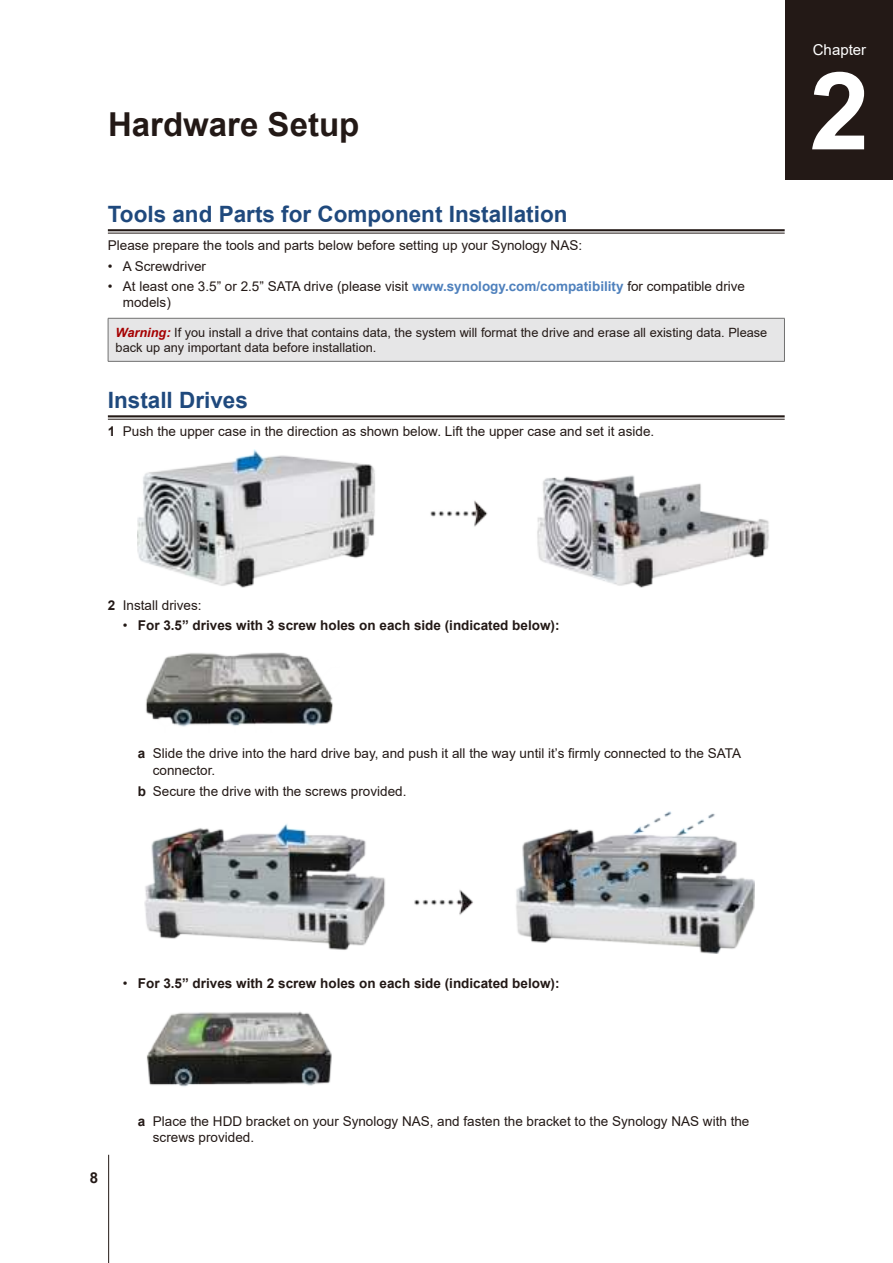
<style>
.page{position:relative;width:893px;height:1263px;background:#fff}
.page>*{position:absolute;margin:0;border:0;box-sizing:border-box;transform-origin:0 0}
.t1{font:700 108px "Arial";color:#fff}
.t2{font:700 33px "Arial";color:#231916}
.t3{font:700 22.5px "Arial";color:#1f497d}
.t4{font:15px "Arial";color:#fff}
.t5{font:700 15px "Arial";color:#231916}
.t6{font:13.5px/16.5px "Arial";color:#231916}
.t7{font:700 13.5px "Arial";color:#231916}
.t8{font:12.75px/15.3px "Arial";color:#231916}
.s1{font-weight:700;color:#4f81bd}
.s2{font-weight:700;font-style:italic;color:#a50001}
.s3{font-weight:700}
.s4{font-weight:400}
</style>
<div class="page">
<hr style="left:108px;top:229px;width:677px;height:2px;background:#231916">
<hr style="left:108px;top:233px;width:677px;height:1px;background:#231916">
<hr style="left:108px;top:415px;width:677px;height:2px;background:#231916">
<hr style="left:108px;top:419px;width:677px;height:1px;background:#231916">
<div style="left:108px;top:318px;width:676px;height:43px;background:#e6e6e7"></div>
<hr style="left:108px;top:318px;width:677px;height:1px;background:#727272">
<hr style="left:108px;top:318px;width:1px;height:43px;background:#727272">
<hr style="left:784px;top:318px;width:1px;height:43px;background:#727272">
<hr style="left:108px;top:361px;width:677px;height:1px;background:#727272">
<img style="left:138px;top:450px;width:631px;height:138px">
<img style="left:146px;top:652px;width:187px;height:75px">
<img style="left:144px;top:811px;width:611px;height:142px">
<img style="left:146px;top:1011px;width:186px;height:76px">
<hr style="left:108px;top:1155px;width:1px;height:108px;background:#231916">
<div style="left:785px;top:0;width:108px;height:180px;background:#231916"></div>
<h2 class="t2" style="left:108px;top:112px;width:253px">Hardware Setup</h2>
<h3 class="t3" style="left:108px;top:205px;width:461px">Tools and Parts for Component Installation</h3>
<p class="t6" style="left:108px;top:238px;width:476px">Please prepare the tools and parts below before setting up your Synology NAS:</p>
<p class="t6" style="left:108px;top:259px;width:100px">• A Screwdriver</p>
<p class="t6" style="left:123px;top:280px;width:624px;text-indent:-15px">• At least one 3.5” or 2.5” SATA drive (please visit <span class="s1">www.synology.com/compatibility</span> for compatible drive models)</p>
<p class="t8" style="left:116px;top:326px;width:653px"><span class="s2">Warning:</span> If you install a drive that contains data, the system will format the drive and erase all existing data. Please back up any important data before installation.</p>
<h3 class="t3" style="left:108px;top:391px;width:142px">Install Drives</h3>
<p class="t6" style="left:108px;top:424px;width:548px"><span class="s3">1</span> Push the upper case in the direction as shown below. Lift the upper case and set it aside.</p>
<p class="t4" style="left:813px;top:44px;width:55px">Chapter</p>
<h1 class="t1" style="left:809px;top:71px;width:62px">2</h1>
<p class="t6" style="left:108px;top:598px;width:95px"><span class="s3">2</span> Install drives:</p>
<p class="t7" style="left:123px;top:620px;width:438px"><span class="s4">•</span> For 3.5” drives with 3 screw holes on each side (indicated below):</p>
<p class="t6" style="left:153px;top:745px;width:590px;text-indent:-15px"><span class="s3">a</span> Slide the drive into the hard drive bay, and push it all the way until it’s firmly connected to the SATA connector.</p>
<p class="t6" style="left:138px;top:784px;width:270px"><span class="s3">b</span> Secure the drive with the screws provided.</p>
<p class="t7" style="left:123px;top:978px;width:438px"><span class="s4">•</span> For 3.5” drives with 2 screw holes on each side (indicated below):</p>
<p class="t5" style="left:90px;top:1172px;width:10px">8</p>
<p class="t6" style="left:153px;top:1114px;width:598px;text-indent:-15px"><span class="s3">a</span> Place the HDD bracket on your Synology NAS, and fasten the bracket to the Synology NAS with the screws provided.</p>
</div>
